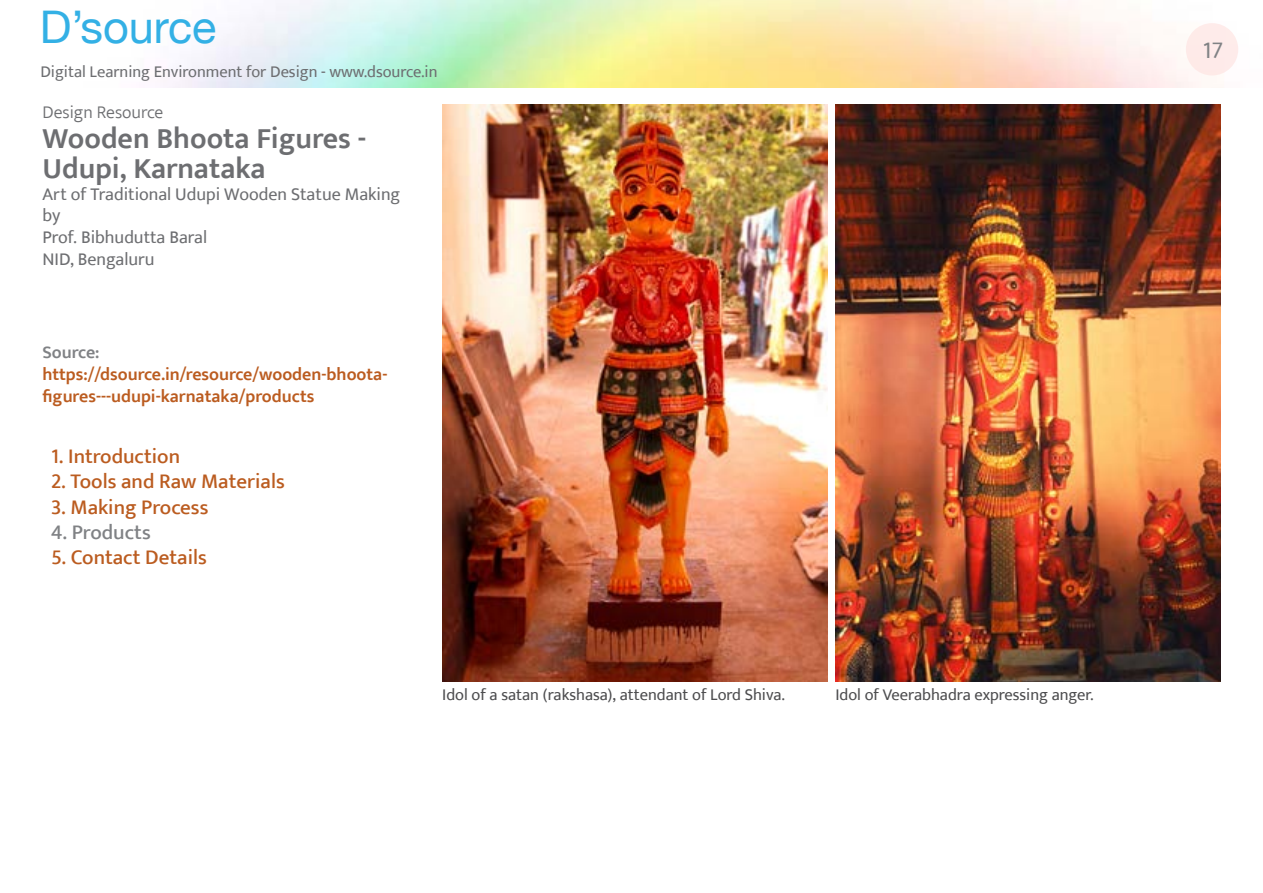
<style>
.page{position:relative;width:1263px;height:893px;background:#fff}
.page>*{position:absolute;margin:0;border:0;box-sizing:border-box;transform-origin:0 0}
.t1{font:45px "Helvetica Neue";color:#33b0e5}
.t2{font:600 30px/30px "Ek Mukta";color:#6d6e71}
.t3{font:24px "Ek Mukta";color:#808285}
.t4{font:500 21px "Ek Mukta";color:#bb5c20}
.t5{font:500 21px "Ek Mukta";color:#808285}
.t6{font:600 18px/21.6px "Ek Mukta";color:#bb5c20}
.t7{font:18px/21.6px "Ek Mukta";color:#6d6e71}
.t8{font:300 18px "Ek Mukta";color:#6d6e71}
.t9{font:600 18px "Ek Mukta";color:#808285}
.t10{font:16.5px "Ek Mukta";color:#4d4d4f}
.t11{font:16.5px "Ek Mukta";color:#6d6e71}
</style>
<div class="page">
<div style="left:1186px;top:23px;width:52px;height:52px;background:#feebea;border-radius:50%"></div>
<img style="left:835px;top:105px;width:385px;height:577px">
<img style="left:442px;top:105px;width:385px;height:577px">
<h1 class="t1" style="left:40px;top:0;width:178px">D’source</h1>
<p class="t11" style="left:40px;top:62px;width:399px">Digital Learning Environment for Design - www.dsource.in</p>
<p class="t8" style="left:43px;top:101px;width:122px">Design Resource</p>
<h2 class="t2" style="left:43px;top:123px;width:325px">Wooden Bhoota Figures -<br>Udupi, Karnataka</h2>
<p class="t7" style="left:43px;top:183px;width:359px">Art of Traditional Udupi Wooden Statue Making by<br>Prof. Bibhudutta Baral<br>NID, Bengaluru</p>
<p class="t9" style="left:43px;top:342px;width:59px">Source:</p>
<p class="t6" style="left:43px;top:363px;width:346px">https://dsource.in/resource/wooden-bhoota&shy;figures---udupi-karnataka/products</p>
<p class="t4" style="left:51px;top:444px;width:131px">1. Introduction</p>
<p class="t4" style="left:51px;top:469px;width:235px">2. Tools and Raw Materials</p>
<p class="t4" style="left:51px;top:494px;width:159px">3. Making Process</p>
<p class="t5" style="left:51px;top:519px;width:101px">4. Products</p>
<p class="t4" style="left:51px;top:544px;width:157px">5. Contact Details</p>
<p class="t10" style="left:442px;top:685px;width:344px">Idol of a satan (rakshasa), attendant of Lord Shiva.</p>
<p class="t10" style="left:835px;top:685px;width:260px">Idol of Veerabhadra expressing anger.</p>
<h3 class="t3" style="left:1203px;top:35px;width:22px">17</h3>
</div>
